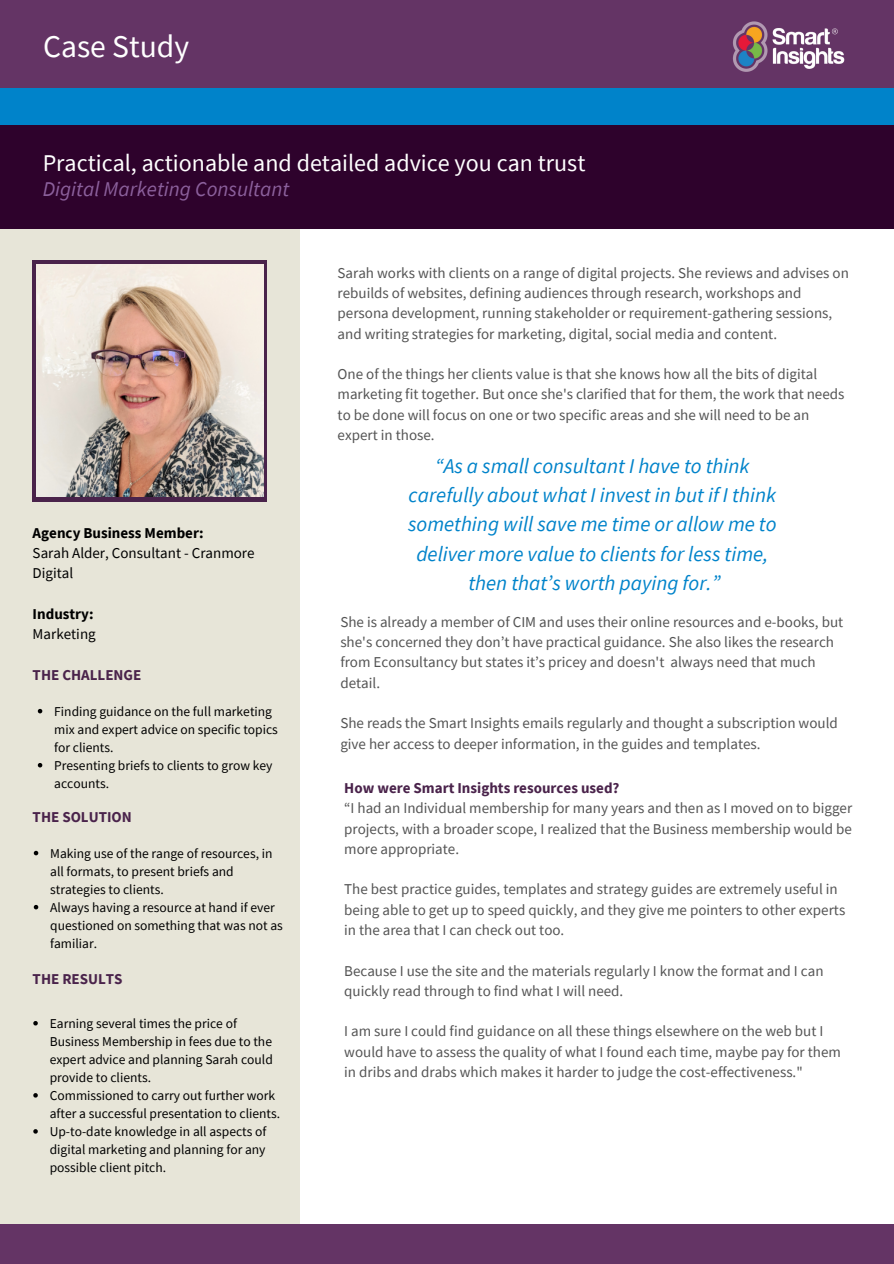
<style>
.page{position:relative;width:894px;height:1264px;background:#fff}
.page>*{position:absolute;margin:0;border:0;box-sizing:border-box;transform-origin:0 0}
.t1{font:31.5px "Source Sans Pro";color:#fff}
.t2{font:24px "Source Sans Pro";color:#fff}
.t3{font:italic 21px/29.2px "Source Sans Pro";color:#0083ca;text-align:center}
.t4{font:italic 21px "Source Sans Pro";color:#8b609c}
.t5{font:15px/20.2px "Source Sans Pro";color:#545454}
.t6{font:700 15px "Source Sans Pro";color:#4a234b}
.t7{font:15px/20.2px "Source Sans Pro";color:#000}
.t8{font:700 15px "Source Sans Pro";color:#000}
.t9{font:13.5px/18px "Source Sans Pro";color:#000}
</style>
<div class="page">
<div style="left:0;top:0;width:893px;height:88px;background:#643465"></div>
<div style="left:0;top:88px;width:893px;height:37px;background:#0083ca"></div>
<div style="left:0;top:218px;width:300px;height:1045px;background:#e7e5d8"></div>
<div style="left:0;top:125px;width:893px;height:104px;background:#2e022c"></div>
<img style="left:733px;top:21px;width:112px;height:51px">
<svg style="left:33px;top:260px;width:234px;height:241px;background:#603f5f"></svg>
<div style="left:0;top:1224px;width:893px;height:39px;background:#643465"></div>
<svg style="left:38px;top:709px;width:4px;height:4px"></svg>
<svg style="left:38px;top:763px;width:4px;height:4px"></svg>
<svg style="left:33px;top:1021px;width:5px;height:4px"></svg>
<svg style="left:33px;top:1093px;width:5px;height:4px"></svg>
<svg style="left:33px;top:1129px;width:5px;height:4px"></svg>
<img style="left:37px;top:264px;width:226px;height:232px">
<svg style="left:34px;top:850px;width:4px;height:5px"></svg>
<svg style="left:34px;top:905px;width:4px;height:4px"></svg>
<h1 class="t1" style="left:43px;top:26px;width:147px">Case Study</h1>
<h2 class="t2" style="left:43px;top:148px;width:544px">Practical, actionable and detailed advice you can trust</h2>
<h3 class="t4" style="left:43px;top:175px;width:248px">Digital Marketing Consultant</h3>
<p class="t8" style="left:33px;top:523px;width:172px">Agency Business Member:</p>
<p class="t7" style="left:33px;top:542px;width:223px">Sarah Alder, Consultant - Cranmore<br>Digital</p>
<p class="t8" style="left:33px;top:604px;width:62px">Industry:</p>
<p class="t7" style="left:33px;top:623px;width:65px">Marketing</p>
<p class="t6" style="left:33px;top:665px;width:110px">THE CHALLENGE</p>
<p class="t9" style="left:54px;top:701px;width:225px">Finding guidance on the full marketing mix and expert advice on specific topics for clients.<br>Presenting briefs to clients to grow key accounts.</p>
<p class="t6" style="left:33px;top:806px;width:101px">THE SOLUTION</p>
<p class="t9" style="left:50px;top:843px;width:234px">Making use of the range of resources, in all formats, to present briefs and strategies to clients.<br>Always having a resource at hand if ever questioned on something that was not as familiar.</p>
<p class="t6" style="left:33px;top:969px;width:91px">THE RESULTS</p>
<p class="t9" style="left:50px;top:1013px;width:232px">Earning several times the price of Business Membership in fees due to the expert advice and planning Sarah could provide to clients.<br>Commissioned to carry out further work after a successful presentation to clients.<br>Up-to-date knowledge in all aspects of digital marketing and planning for any possible client pitch.</p>
<p class="t5" style="left:337px;top:262px;width:512px">Sarah works with clients on a range of digital projects. She reviews and advises on rebuilds of websites, defining audiences through research, workshops and persona development, running stakeholder or requirement-gathering sessions, and writing strategies for marketing, digital, social media and content.</p>
<p class="t5" style="left:337px;top:363px;width:508px">One of the things her clients value is that she knows how all the bits of digital marketing fit together. But once she's clarified that for them, the work that needs to be done will focus on one or two specific areas and she will need to be an expert in those.</p>
<h3 class="t3" style="left:408px;top:450px;width:370px">“As a small consultant I have to think carefully about what I invest in but if I think something will save me time or allow me to deliver more value to clients for less time, then that’s worth paying for.”</h3>
<p class="t5" style="left:340px;top:611px;width:504px">She is already a member of CIM and uses their online resources and e-books, but she's concerned they don’t have practical guidance. She also likes the research from Econsultancy but states it’s pricey and doesn't always need that much detail.</p>
<p class="t5" style="left:340px;top:713px;width:499px">She reads the Smart Insights emails regularly and thought a subscription would give her access to deeper information, in the guides and templates.</p>
<p class="t6" style="left:344px;top:778px;width:277px">How were Smart Insights resources used?</p>
<p class="t5" style="left:344px;top:797px;width:509px;text-align:justify">“I had an Individual membership for many years and then as I moved on to bigger projects, with a broader scope, I realized that the Business membership would be more appropriate.</p>
<p class="t5" style="left:344px;top:879px;width:502px">The best practice guides, templates and strategy guides are extremely useful in being able to get up to speed quickly, and they give me pointers to other experts in the area that I can check out too.</p>
<p class="t5" style="left:344px;top:960px;width:480px">Because I use the site and the materials regularly I know the format and I can quickly read through to find what I will need.</p>
<p class="t5" style="left:344px;top:1020px;width:498px">I am sure I could find guidance on all these things elsewhere on the web but I would have to assess the quality of what I found each time, maybe pay for them in dribs and drabs which makes it harder to judge the cost-effectiveness."</p>
</div>
